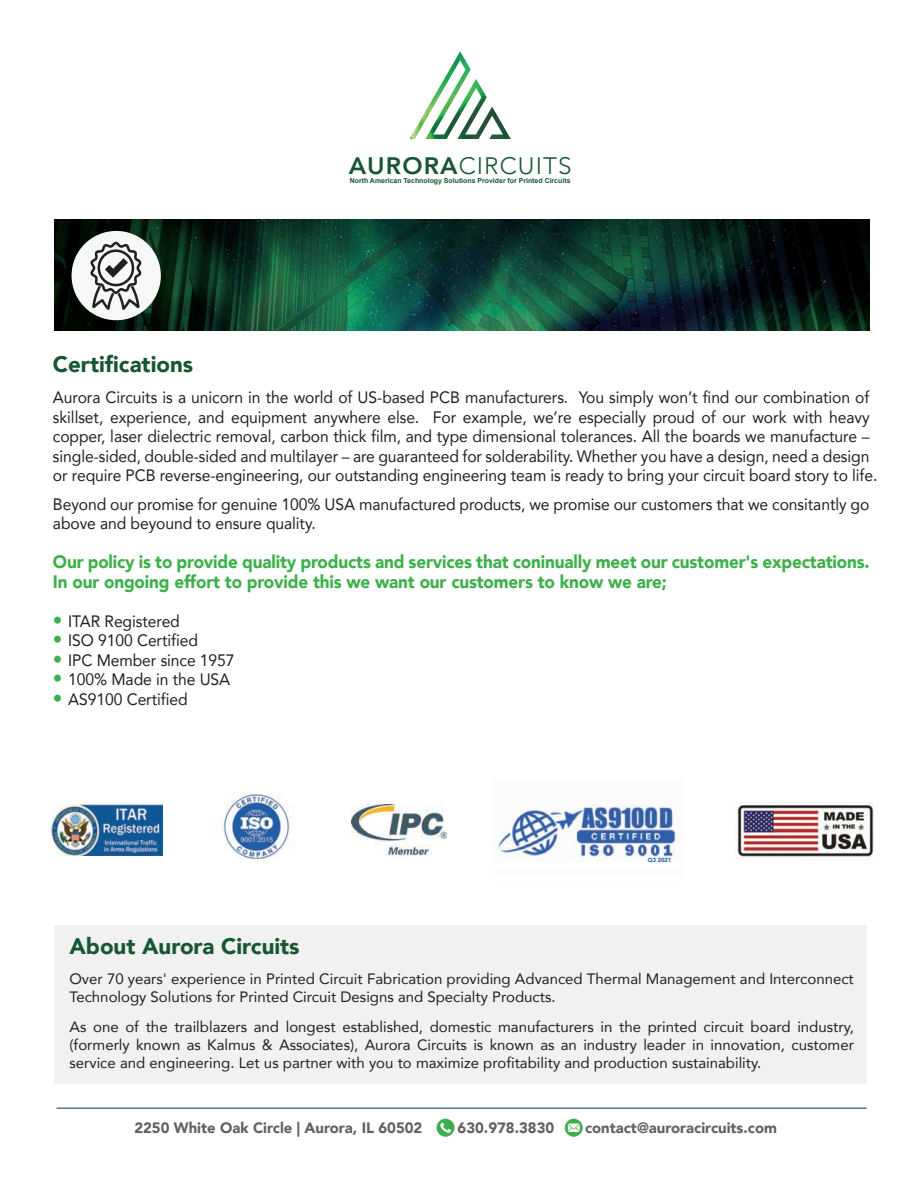
<style>
.page{position:relative;width:918px;height:1188px;background:#fff}
.page>*{position:absolute;margin:0;border:0;box-sizing:border-box;transform-origin:0 0}
.t1{font:300 23.85px "Avenir";letter-spacing:.045em;color:#175632}
.t2{font:900 22.5px "Avenir";color:#175632}
.t3{font:900 18px/19.5px "Avenir";letter-spacing:-.01em;color:#3cb049;scale:.95 1}
.t4{font:16.5px/19.5px "Avenir";letter-spacing:-.005em;color:#231f20;scale:.95 1}
.t5{font:15px/18px "Avenir";color:#231f20}
.t6{font:900 15px "Avenir";color:#606160}
.t7{font:700 6.9px "Arial";color:#175632}
.t8{font:900 6px "Avenir";letter-spacing:-.005em;color:#2e5fac;scale:.95 1}
.s1{font-weight:800}
.s2{font-weight:900;font-size:19.5px;color:#3cb049}
</style>
<div class="page">
<img style="left:737px;top:802px;width:137px;height:58px">
<img style="left:351px;top:805px;width:96px;height:51px">
<img style="left:52px;top:805px;width:111px;height:51px">
<img style="left:223px;top:793px;width:67px;height:66px">
<img style="left:497px;top:804px;width:179px;height:58px">
<img style="left:435px;top:51px;width:51px;height:44px">
<img style="left:410px;top:95px;width:101px;height:44px">
<hr style="left:57px;top:1108px;width:810px;height:1px;background:#083355">
<div style="left:437px;top:1119px;width:18px;height:18px;background:#3baf49;border-radius:50%"></div>
<svg style="left:440px;top:1122px;width:11px;height:11px"></svg>
<svg style="left:565px;top:1119px;width:18px;height:18px"></svg>
<svg style="left:568px;top:1124px;width:12px;height:8px"></svg>
<img style="left:54px;top:219px;width:815px;height:112px">
<div style="left:72px;top:231px;width:89px;height:89px;background:#f6f8f8;border-radius:50%"></div>
<div style="left:55px;top:925px;width:812px;height:159px;background:#f0f1f0"></div>
<svg style="left:90px;top:241px;width:52px;height:69px"></svg>
<h2 class="t2" style="left:53px;top:345px;width:142px">Certifications</h2>
<h1 class="t1" style="left:349px;top:152px;width:224px"><span class="s1">AURORA</span>CIRCUITS</h1>
<p class="t7" style="left:350px;top:176px;width:222px">North American Technology Solutions Provider for Printed Circuits</p>
<p class="t4" style="left:53px;top:387px;width:869px">Aurora Circuits is a unicorn in the world of US-based PCB manufacturers. You simply won’t find our combination of skillset, experience, and equipment anywhere else. For example, we’re especially proud of our work with heavy copper, laser dielectric removal, carbon thick film, and type dimensional tolerances. All the boards we manufacture – single-sided, double-sided and multilayer – are guaranteed for solderability. Whether you have a design, need a design or require PCB reverse-engineering, our outstanding engineering team is ready to bring your circuit board story to life.</p>
<p class="t4" style="left:53px;top:494px;width:861px">Beyond our promise for genuine 100% USA manufactured products, we promise our customers that we consitantly go</p>
<p class="t4" style="left:53px;top:513px;width:278px">above and beyound to ensure quality.</p>
<p class="t3" style="left:53px;top:552px;width:861px">Our policy is to provide quality products and services that coninually meet our customer's expectations.<br>In our ongoing effort to provide this we want our customers to know we are;</p>
<p class="t4" style="left:53px;top:611px;width:135px"><span class="s2">•</span> ITAR Registered</p>
<p class="t4" style="left:53px;top:630px;width:154px"><span class="s2">•</span> ISO 9100 Certified</p>
<p class="t4" style="left:53px;top:650px;width:193px"><span class="s2">•</span> IPC Member since 1957</p>
<p class="t4" style="left:53px;top:669px;width:188px"><span class="s2">•</span> 100% Made in the USA</p>
<p class="t4" style="left:53px;top:689px;width:143px"><span class="s2">•</span> AS9100 Certified</p>
<p class="t8" style="left:648px;top:855px;width:26px">Q3 2021</p>
<h2 class="t2" style="left:69px;top:927px;width:232px">About Aurora Circuits</h2>
<p class="t5" style="left:69px;top:970px;width:786px">Over 70 years' experience in Printed Circuit Fabrication providing Advanced Thermal Management and Interconnect<br>Technology Solutions for Printed Circuit Designs and Specialty Products.</p>
<p class="t5" style="left:69px;top:1018px;width:786px;text-align:justify">As one of the trailblazers and longest established, domestic manufacturers in the printed circuit board industry, (formerly known as Kalmus &amp; Associates), Aurora Circuits is known as an industry leader in innovation, customer service and engineering. Let us partner with you to maximize profitability and production sustainability.</p>
<p class="t6" style="left:134px;top:1115px;width:290px">2250 White Oak Circle | Aurora, IL 60502</p>
<p class="t6" style="left:458px;top:1115px;width:98px">630.978.3830</p>
<p class="t6" style="left:585px;top:1115px;width:193px">contact@auroracircuits.com</p>
</div>
